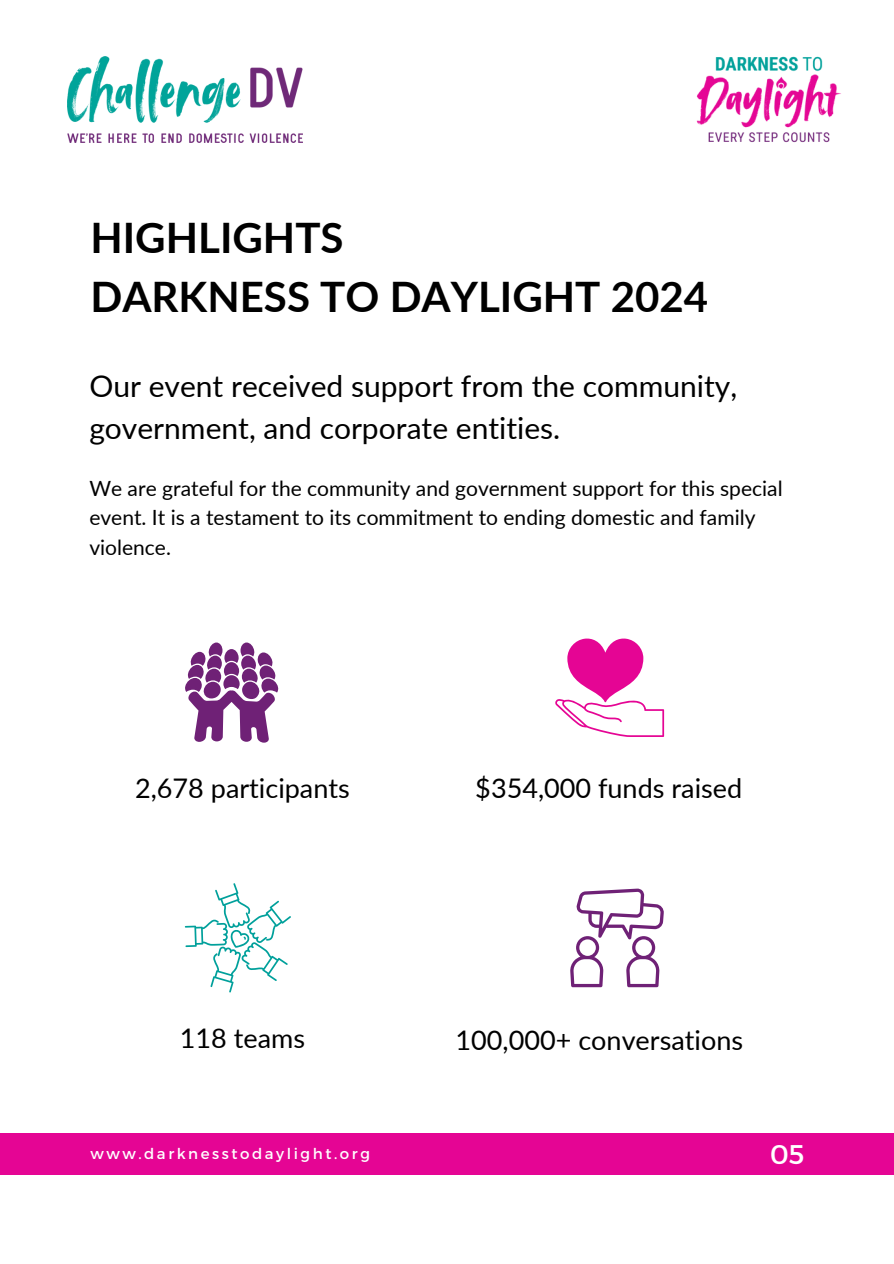
<style>
.page{position:relative;width:894px;height:1264px;background:#fff}
.page>*{position:absolute;margin:0;border:0;box-sizing:border-box;transform-origin:0 0}
.t1{font:700 42px/58.5px "Lato";color:#000}
.t2{font:30px/41.7px "Lato";color:#000}
.t3{font:27px "Lato";color:#000}
.t4{font:27px "Montserrat";color:#fff}
.t5{font:21px/29.2px "Lato";color:#000}
.t6{font:15px "Montserrat";letter-spacing:.17em;color:#fff}
</style>
<div class="page">
<div style="left:689px;top:1132px;width:204px;height:42px;background:#e50594"></div>
<div style="left:0;top:1132px;width:689px;height:42px;background:#e50594"></div>
<img style="left:68px;top:56px;width:234px;height:87px">
<img style="left:696px;top:56px;width:145px;height:87px">
<svg style="left:185px;top:642px;width:93px;height:100px"></svg>
<svg style="left:555px;top:638px;width:109px;height:98px"></svg>
<svg style="left:185px;top:883px;width:105px;height:109px"></svg>
<svg style="left:570px;top:888px;width:93px;height:99px"></svg>
<h2 class="t1" style="left:90px;top:207px;width:619px">HIGHLIGHTS<br>DARKNESS TO DAYLIGHT 2024</h2>
<h2 class="t2" style="left:89px;top:364px;width:649px">Our event received support from the community, government, and corporate entities.</h2>
<h1 class="t5" style="left:89px;top:473px;width:694px">We are grateful for the community and government support for this special event. It is a testament to its commitment to ending domestic and family violence.</h1>
<p class="t3" style="left:135px;top:771px;width:216px">2,678 participants</p>
<h2 class="t3" style="left:475px;top:771px;width:268px">$354,000 funds raised</h2>
<p class="t3" style="left:180px;top:1021px;width:127px">118 teams</p>
<h2 class="t3" style="left:455px;top:1023px;width:289px">100,000+ conversations</h2>
<p class="t6" style="left:90px;top:1144px;width:281px">www.darknesstodaylight.org</p>
<h3 class="t4" style="left:769px;top:1137px;width:36px">05</h3>
</div>
